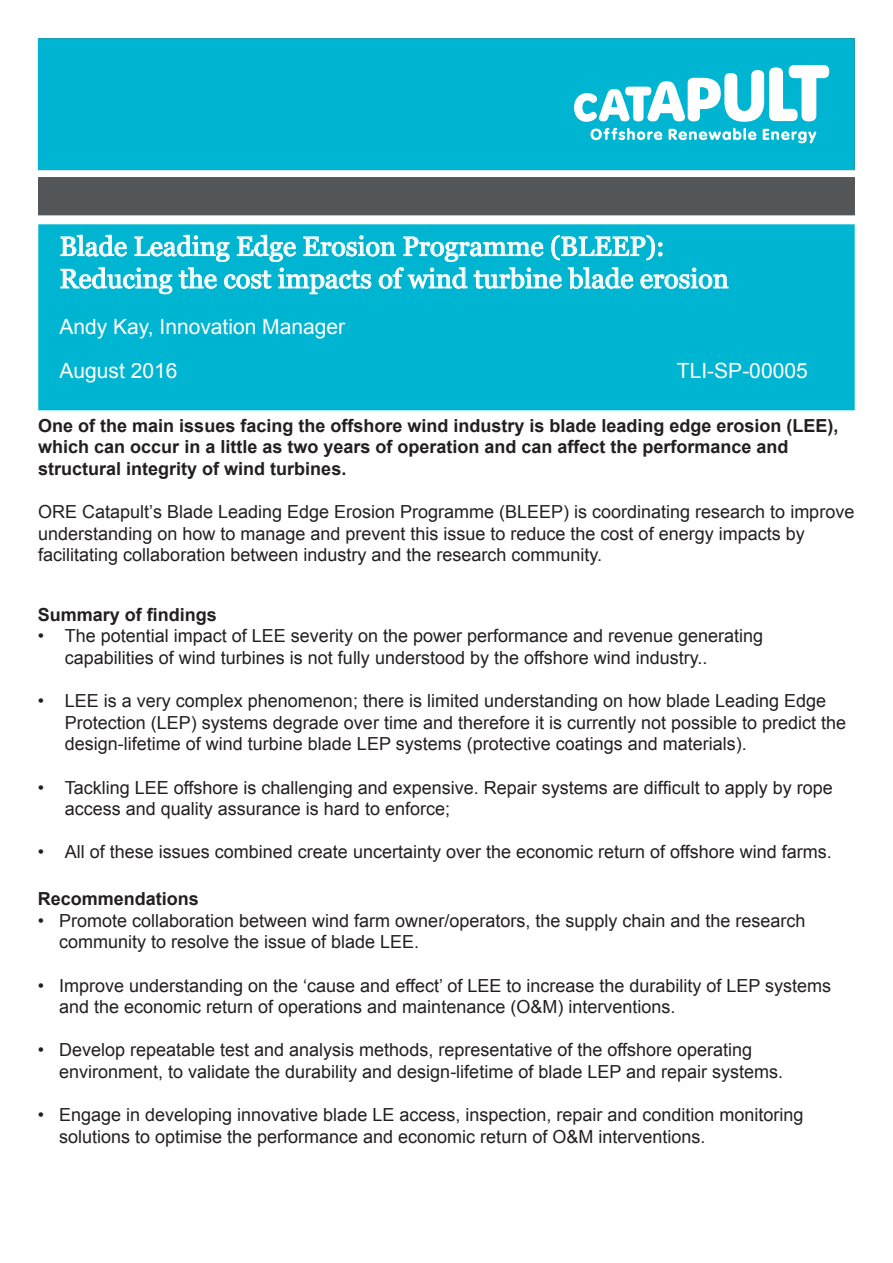
<style>
.page{position:relative;width:893px;height:1263px;background:#fff}
.page>*{position:absolute;margin:0;border:0;box-sizing:border-box;transform-origin:0 0}
.t1{font:27px/32.4px "Georgia";color:#fff}
.t2{font:21px "Arial";color:#fff}
.t3{font:18px/21.6px "Arial";color:#231f20}
.t4{font:700 18px/21.6px "Arial";color:#231f20}
</style>
<div class="page">
<div style="left:38px;top:38px;width:817px;height:132px;background:#00b5d1;border:2px solid #00b5d1"></div>
<div style="left:38px;top:177px;width:817px;height:38px;background:#545759"></div>
<svg style="left:574px;top:65px;width:255px;height:57px"></svg>
<svg style="left:590px;top:128px;width:226px;height:15px"></svg>
<div style="left:38px;top:224px;width:817px;height:186px;background:#00b5d1;border:2px solid #00b5d1"></div>
<svg style="left:60px;top:234px;width:669px;height:61px"></svg>
<h1 class="t1" style="left:60px;top:229px;width:671px">Blade Leading Edge Erosion Programme (BLEEP):<br>Reducing the cost impacts of wind turbine blade erosion</h1>
<p class="t2" style="left:60px;top:313px;width:287px">Andy Kay, Innovation Manager</p>
<p class="t2" style="left:60px;top:357px;width:119px">August 2016</p>
<p class="t2" style="left:677px;top:357px;width:132px">TLI-SP-00005</p>
<p class="t4" style="left:38px;top:415px;width:802px">One of the main issues facing the offshore wind industry is blade leading edge erosion (LEE), which can occur in a little as two years of operation and can affect the performance and structural integrity of wind turbines.</p>
<p class="t3" style="left:38px;top:501px;width:818px">ORE Catapult’s Blade Leading Edge Erosion Programme (BLEEP) is coordinating research to improve understanding on how to manage and prevent this issue to reduce the cost of energy impacts by facilitating collaboration between industry and the research community.</p>
<p class="t4" style="left:38px;top:604px;width:181px">Summary of findings</p>
<p class="t3" style="left:65px;top:625px;width:700px;text-indent:-27px">• The potential impact of LEE severity on the power performance and revenue generating capabilities of wind turbines is not fully understood by the offshore wind industry..</p>
<p class="t3" style="left:65px;top:690px;width:783px;text-indent:-27px">• LEE is a very complex phenomenon; there is limited understanding on how blade Leading Edge<br>Protection (LEP) systems degrade over time and therefore it is currently not possible to predict the design-lifetime of wind turbine blade LEP systems (protective coatings and materials).</p>
<p class="t3" style="left:65px;top:776px;width:770px;text-indent:-27px">• Tackling LEE offshore is challenging and expensive. Repair systems are difficult to apply by rope access and quality assurance is hard to enforce;</p>
<p class="t3" style="left:38px;top:841px;width:796px">• All of these issues combined create uncertainty over the economic return of offshore wind farms.</p>
<p class="t4" style="left:38px;top:888px;width:163px">Recommendations</p>
<p class="t3" style="left:59px;top:910px;width:748px;text-indent:-21px">• Promote collaboration between wind farm owner/operators, the supply chain and the research community to resolve the issue of blade LEE.</p>
<p class="t3" style="left:59px;top:974px;width:774px;text-indent:-21px">• Improve understanding on the ‘cause and effect’ of LEE to increase the durability of LEP systems and the economic return of operations and maintenance (O&amp;M) interventions.</p>
<p class="t3" style="left:59px;top:1039px;width:726px;text-indent:-21px">• Develop repeatable test and analysis methods, representative of the offshore operating environment, to validate the durability and design-lifetime of blade LEP and repair systems.</p>
<p class="t3" style="left:59px;top:1104px;width:746px;text-indent:-21px">• Engage in developing innovative blade LE access, inspection, repair and condition monitoring solutions to optimise the performance and economic return of O&amp;M interventions.</p>
</div>
